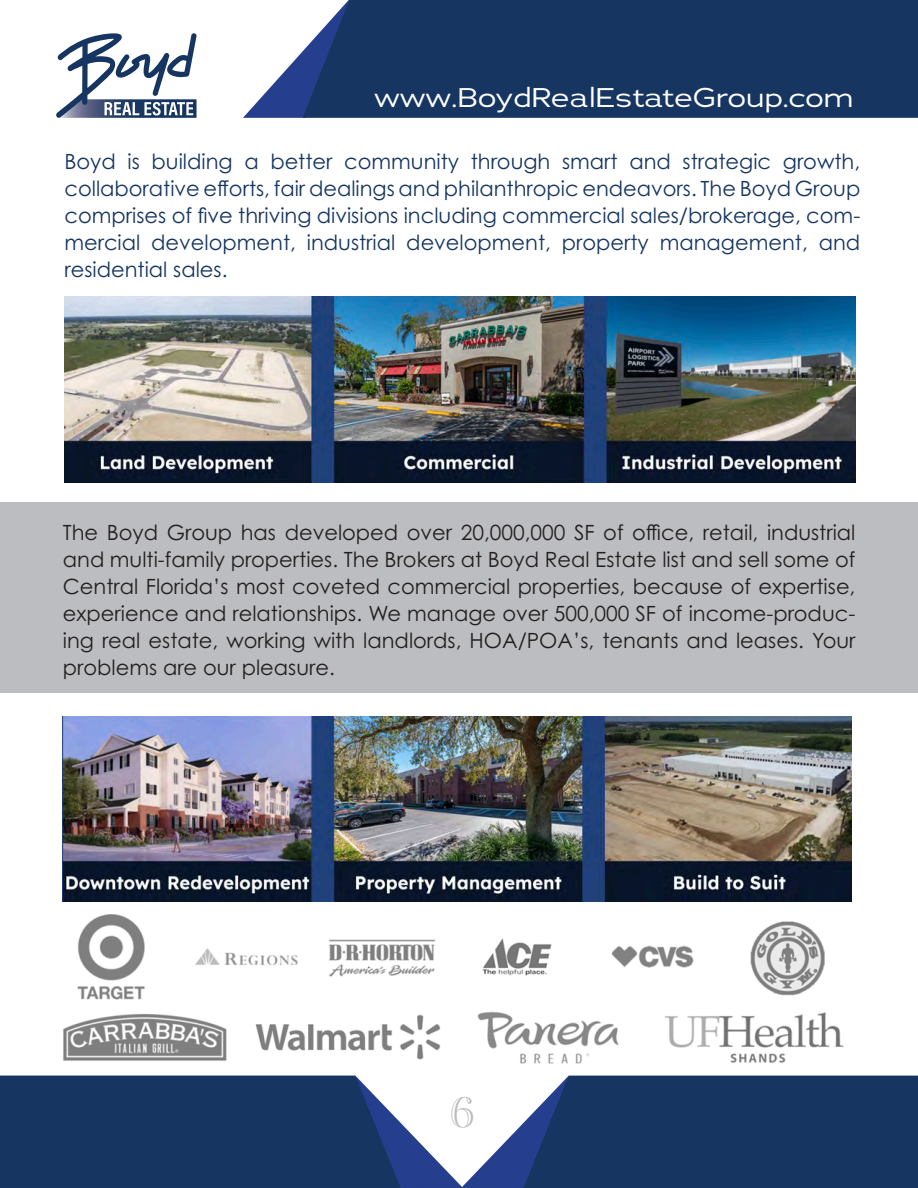
<style>
.page{position:relative;width:918px;height:1188px;background:#fff}
.page>*{position:absolute;margin:0;border:0;box-sizing:border-box;transform-origin:0 0}
.t1{font:45px "Academy Engraved Let Plain";color:#bcbdc0}
.t2{font:27px "Adrianna Extended";color:#fff}
.t3{font:21px/27px "Century Gothic Pro";color:#231f20;text-align:justify}
.t4{font:21px/27px "Century Gothic Pro";color:#163561;text-align:justify}
</style>
<div class="page">
<div style="left:0;top:502px;width:918px;height:191px;background:#bcbdc0"></div>
<svg style="left:56px;top:33px;width:141px;height:85px"></svg>
<div style="left:569px;top:1076px;width:349px;height:112px;background:#163561"></div>
<div style="left:0;top:1076px;width:355px;height:112px;background:#163561"></div>
<svg style="left:355px;top:1076px;width:214px;height:112px"></svg>
<svg style="left:243px;top:51px;width:60px;height:67px"></svg>
<div style="left:303px;top:0;width:615px;height:118px;background:#163561"></div>
<img style="left:63px;top:914px;width:781px;height:150px">
<img style="left:64px;top:296px;width:791px;height:186px">
<img style="left:63px;top:717px;width:789px;height:184px">
<p class="t2" style="left:374px;top:81px;width:482px">www.BoydRealEstateGroup.com</p>
<p class="t4" style="left:64px;top:148px;width:797px">Boyd is building a better community through smart and strategic growth, collaborative efforts, fair dealings and philanthropic endeavors. The Boyd Group comprises of five thriving divisions including commercial sales/brokerage, com&shy;mercial development, industrial development, property management, and residential sales.</p>
<p class="t3" style="left:63px;top:518px;width:794px">The Boyd Group has developed over 20,000,000 SF of office, retail, industrial and multi-family properties. The Brokers at Boyd Real Estate list and sell some of Central Florida’s most coveted commercial properties, because of expertise, experience and relationships. We manage over 500,000 SF of income-produc&shy;ing real estate, working with landlords, HOA/POA’s, tenants and leases. Your problems are our pleasure.</p>
<p class="t1" style="left:450px;top:1079px;width:26px">6</p>
</div>
